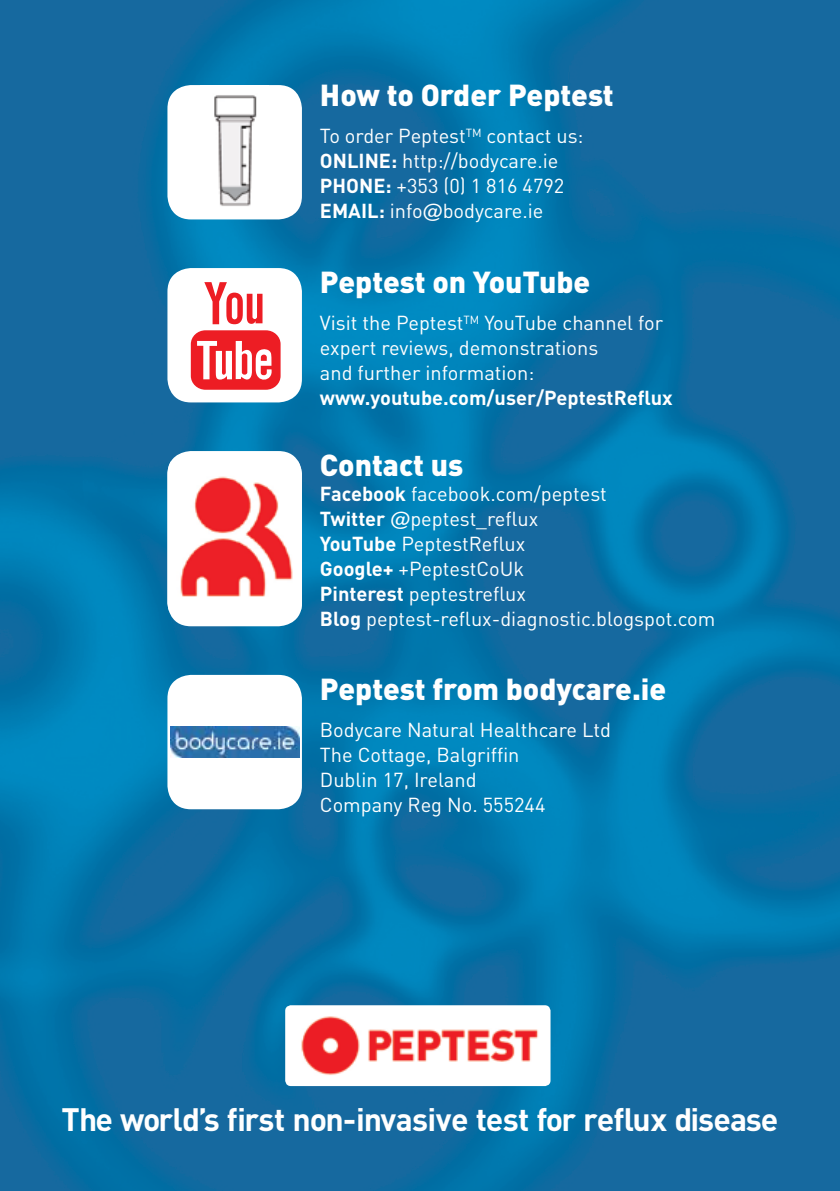
<style>
.page{position:relative;width:840px;height:1191px;background:#fff}
.page>*{position:absolute;margin:0;border:0;box-sizing:border-box;transform-origin:0 0}
.t1{font:700 32px "DIN";letter-spacing:-.035em;color:#fff}
.t2{font:900 30px "DIN";color:#fff}
.t3{font:20px/25px "DIN";color:#fff}
.t4{font:700 20px "DIN";color:#fff}
.s1{font-weight:700}
.s2{font-family:"Futura BT";font-weight:500}
</style>
<div class="page">
<img style="left:0;top:0;width:839px;height:1191px">
<img style="left:285px;top:1005px;width:265px;height:81px">
<div style="left:167px;top:85px;width:135px;height:134px;background:#fff;border-radius:24px"></div>
<img style="left:214px;top:95px;width:43px;height:111px">
<div style="left:167px;top:675px;width:135px;height:134px;background:#fff;border-radius:24px"></div>
<img style="left:170px;top:727px;width:129px;height:30px">
<div style="left:167px;top:451px;width:135px;height:175px;background:#fff;border-radius:24px"></div>
<img style="left:167px;top:461px;width:135px;height:150px">
<div style="left:167px;top:268px;width:135px;height:134px;background:#fff;border-radius:24px"></div>
<svg style="left:191px;top:282px;width:89px;height:108px"></svg>
<h2 class="t2" style="left:320px;top:75px;width:295px">How to Order Peptest</h2>
<p class="t3" style="left:320px;top:123px;width:265px">To order Peptest<sup>TM</sup> contact us:<br><span class="s1">ONLINE:</span> http://bodycare.ie<br><span class="s1">PHONE:</span> +353 (0) 1 816 4792<br><span class="s1">EMAIL:</span> info<span class="s2">@</span>bodycare.ie</p>
<h2 class="t2" style="left:320px;top:262px;width:272px">Peptest on YouTube</h2>
<p class="t3" style="left:320px;top:310px;width:344px">Visit the Peptest<sup>TM</sup> YouTube channel for expert reviews, demonstrations<br>and further information:</p>
<p class="t4" style="left:320px;top:385px;width:354px">www.youtube.com/user/PeptestReflux</p>
<h2 class="t2" style="left:320px;top:445px;width:145px">Contact us</h2>
<p class="t3" style="left:320px;top:481px;width:397px"><span class="s1">Facebook</span> facebook.com/peptest<br><span class="s1">Twitter</span> <span class="s2">@</span>peptest_reflux<br><span class="s1">YouTube</span> PeptestReflux<br><span class="s1">Google+</span> +PeptestCoUk<br><span class="s1">Pinterest</span> peptestreflux<br><span class="s1">Blog</span> peptest-reflux-diagnostic.blogspot.com</p>
<h2 class="t2" style="left:320px;top:669px;width:348px">Peptest from bodycare.ie</h2>
<p class="t3" style="left:320px;top:717px;width:292px">Bodycare Natural Healthcare Ltd<br>The Cottage, Balgriffin<br>Dublin 17, Ireland<br>Company Reg No. 555244</p>
<h1 class="t1" style="left:61px;top:1098px;width:718px">The world’s first non-invasive test for reflux disease</h1>
</div>
